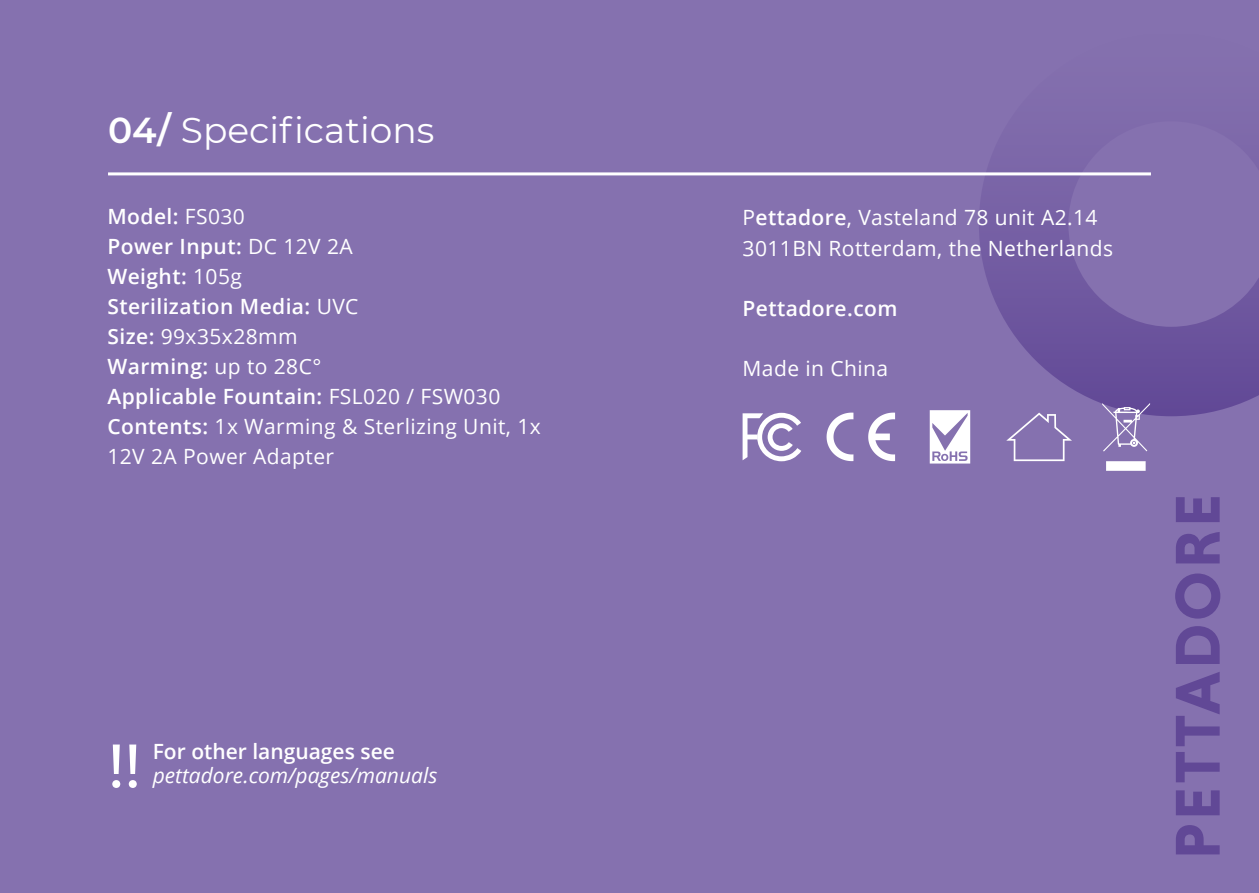
<style>
.page{position:relative;width:1259px;height:893px;background:#8571af}
.page>*{position:absolute;margin:0;border:0;box-sizing:border-box;transform-origin:0 0}
.t1{font:500 61.5px "Montserrat";color:#fff}
.t2{font:36px "Montserrat";color:#fff}
.t3{font:21px/30px "Open Sans";letter-spacing:.02em;color:#fff}
.t4{font:italic 21px "Open Sans";color:#fff}
.t5{font:600 21px "Open Sans";color:#fff}
.t6{font:600 21px "Open Sans";letter-spacing:.02em;color:#fff}
.s1{font-weight:600}
</style>
<div class="page">
<svg style="left:979px;top:167px;width:280px;height:249px"></svg>
<svg style="left:1176px;top:825px;width:43px;height:29px"></svg>
<svg style="left:1176px;top:790px;width:43px;height:25px"></svg>
<svg style="left:1176px;top:752px;width:43px;height:30px"></svg>
<svg style="left:1176px;top:672px;width:43px;height:74px"></svg>
<svg style="left:1176px;top:626px;width:43px;height:38px"></svg>
<svg style="left:1175px;top:573px;width:45px;height:46px"></svg>
<svg style="left:1176px;top:532px;width:43px;height:31px"></svg>
<svg style="left:1176px;top:497px;width:43px;height:25px"></svg>
<hr style="left:108px;top:172px;width:1043px;height:3px;background:#fff">
<svg style="left:1102px;top:403px;width:48px;height:68px"></svg>
<svg style="left:826px;top:413px;width:69px;height:48px"></svg>
<svg style="left:1006px;top:413px;width:66px;height:48px"></svg>
<svg style="left:929px;top:410px;width:41px;height:54px"></svg>
<svg style="left:742px;top:413px;width:59px;height:48px"></svg>
<h2 class="t2" style="left:108px;top:105px;width:328px"><span class="s1">04/</span> Specifications</h2>
<p class="t3" style="left:107px;top:201px;width:435px"><span class="s1">Model:</span> FS030<br><span class="s1">Power Input:</span> DC 12V 2A<br><span class="s1">Weight:</span> 105g<br><span class="s1">Sterilization Media:</span> UVC<br><span class="s1">Size:</span> 99x35x28mm<br><span class="s1">Warming:</span> up to 28C°<br><span class="s1">Applicable Fountain:</span> FSL020 / FSW030<br><span class="s1">Contents:</span> 1x Warming &amp; Sterlizing Unit, 1x<br>12V 2A Power Adapter</p>
<h1 class="t1" style="left:108px;top:723px;width:34px">!!</h1>
<p class="t5" style="left:153px;top:737px;width:243px">For other languages see</p>
<p class="t4" style="left:153px;top:761px;width:286px">pettadore.com/pages/manuals</p>
<p class="t3" style="left:742px;top:202px;width:372px">P<span class="s1">ettadore</span>, Vasteland 78 unit A2.14<br>3011BN Rotterdam, the Netherlands</p>
<p class="t6" style="left:742px;top:293px;width:156px">Pettadore.com</p>
<p class="t3" style="left:742px;top:352px;width:147px">Made in China</p>
</div>
